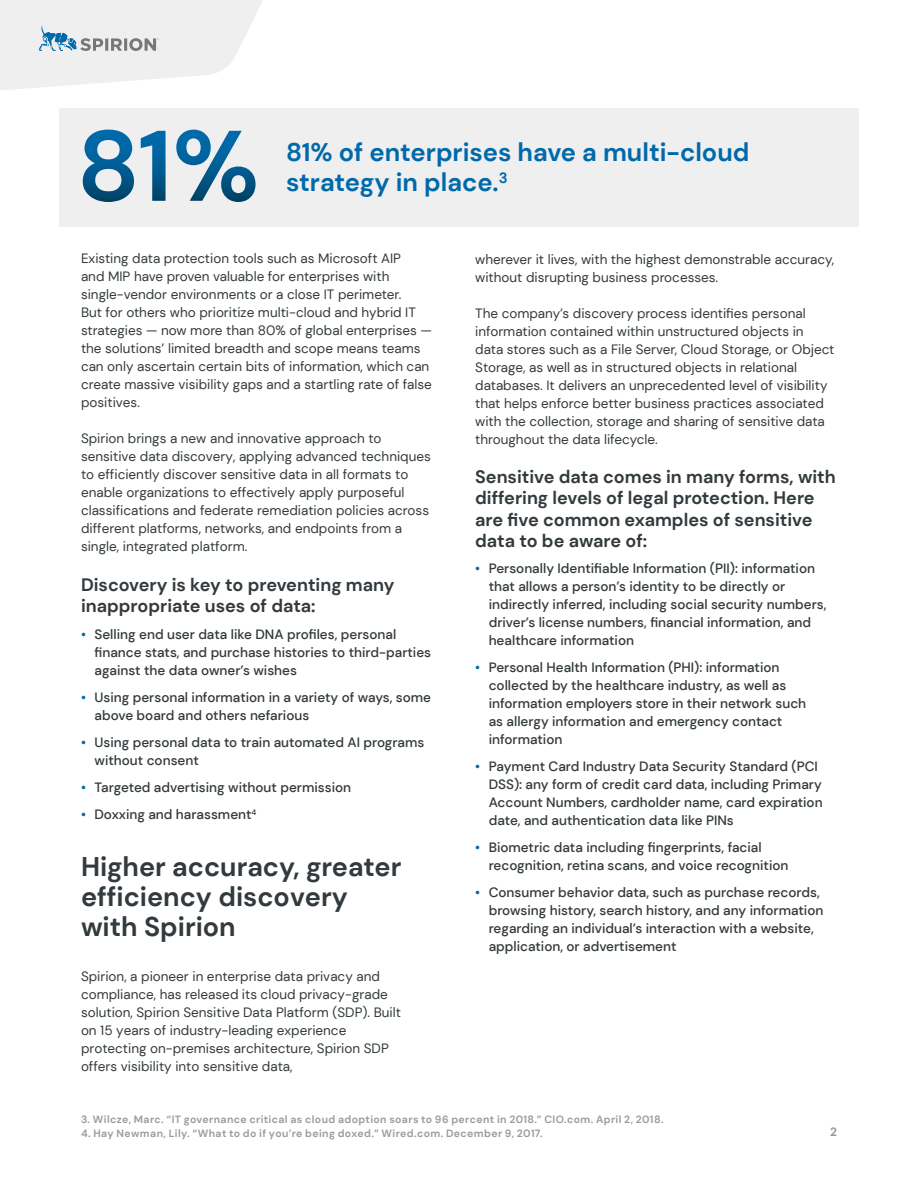
<style>
.page{position:relative;width:918px;height:1188px;background:#fff}
.page>*{position:absolute;margin:0;border:0;box-sizing:border-box;transform-origin:0 0}
.t1{font:700 27px/30px "DM Sans";color:#333a3d}
.t2{font:700 25.5px/30px "DM Sans";color:#0069aa}
.t3{font:700 18px/21px "DM Sans";color:#333a3d}
.t4{font:13.5px/18px "DM Sans";color:#333a3d}
.t5{font:500 13.5px/18px "DM Sans";color:#333a3d}
.t6{font:700 12px "DM Sans";color:#939598}
.t7{font:700 10.5px "DM Sans";letter-spacing:.035em;color:#999d9e}
.s1{color:#0069aa}
</style>
<div class="page">
<svg style="left:0;top:0;width:263px;height:90px"></svg>
<div style="left:59px;top:108px;width:800px;height:119px;background:#efeff0"></div>
<svg style="left:83px;top:130px;width:173px;height:72px"></svg>
<h2 class="t2" style="left:286px;top:137px;width:465px">81% of enterprises have a multi-cloud strategy in place.<sup>3</sup></h2>
<p class="t4" style="left:81px;top:249px;width:353px">Existing data protection tools such as Microsoft AIP<br>and MIP have proven valuable for enterprises with single-vendor environments or a close IT perimeter.<br>But for others who prioritize multi-cloud and hybrid IT strategies — now more than 80% of global enterprises — the solutions’ limited breadth and scope means teams can only ascertain certain bits of information, which can create massive visibility gaps and a startling rate of false positives.</p>
<p class="t4" style="left:81px;top:429px;width:351px">Spirion brings a new and innovative approach to sensitive data discovery, applying advanced techniques to efficiently discover sensitive data in all formats to enable organizations to effectively apply purposeful classifications and federate remediation policies across different platforms, networks, and endpoints from a single, integrated platform.</p>
<h3 class="t3" style="left:81px;top:575px;width:315px">Discovery is key to preventing many inappropriate uses of data:</h3>
<p class="t5" style="left:94px;top:626px;width:338px;text-indent:-14px"><span class="s1">•</span> Selling end user data like DNA profiles, personal finance stats, and purchase histories to third-parties against the data owner’s wishes</p>
<p class="t5" style="left:94px;top:689px;width:338px;text-indent:-14px"><span class="s1">•</span> Using personal information in a variety of ways, some above board and others nefarious</p>
<p class="t5" style="left:94px;top:734px;width:331px;text-indent:-14px"><span class="s1">•</span> Using personal data to train automated AI programs without consent</p>
<p class="t5" style="left:81px;top:779px;width:272px"><span class="s1">•</span> Targeted advertising without permission</p>
<p class="t5" style="left:81px;top:806px;width:177px"><span class="s1">•</span> Doxxing and harassment<sup>4</sup></p>
<h1 class="t1" style="left:81px;top:852px;width:322px">Higher accuracy, greater efficiency discovery with Spirion</h1>
<p class="t4" style="left:81px;top:968px;width:322px">Spirion, a pioneer in enterprise data privacy and compliance, has released its cloud privacy-grade solution, Spirion Sensitive Data Platform (SDP). Built on 15 years of industry-leading experience protecting on-premises architecture, Spirion SDP offers visibility into sensitive data,</p>
<p class="t4" style="left:475px;top:251px;width:361px">wherever it lives, with the highest demonstrable accuracy, without disrupting business processes.</p>
<p class="t4" style="left:475px;top:305px;width:361px">The company’s discovery process identifies personal information contained within unstructured objects in data stores such as a File Server, Cloud Storage, or Object Storage, as well as in structured objects in relational databases. It delivers an unprecedented level of visibility that helps enforce better business practices associated with the collection, storage and sharing of sensitive data throughout the data lifecycle.</p>
<h3 class="t3" style="left:475px;top:467px;width:362px">Sensitive data comes in many forms, with differing levels of legal protection. Here are five common examples of sensitive data to be aware of:</h3>
<p class="t5" style="left:489px;top:560px;width:339px;text-indent:-14px"><span class="s1">•</span> Personally Identifiable Information (PII): information that allows a person’s identity to be directly or indirectly inferred, including social security numbers, driver’s license numbers, financial information, and healthcare information</p>
<p class="t5" style="left:489px;top:659px;width:319px;text-indent:-14px"><span class="s1">•</span> Personal Health Information (PHI): information collected by the healthcare industry, as well as information employers store in their network such as allergy information and emergency contact information</p>
<p class="t5" style="left:489px;top:758px;width:336px;text-indent:-14px"><span class="s1">•</span> Payment Card Industry Data Security Standard (PCI DSS): any form of credit card data, including Primary Account Numbers, cardholder name, card expiration date, and authentication data like PINs</p>
<p class="t5" style="left:489px;top:839px;width:301px;text-indent:-14px"><span class="s1">•</span> Biometric data including fingerprints, facial recognition, retina scans, and voice recognition</p>
<p class="t5" style="left:489px;top:884px;width:336px;text-indent:-14px"><span class="s1">•</span> Consumer behavior data, such as purchase records, browsing history, search history, and any information regarding an individual’s interaction with a website, application, or advertisement</p>
<p class="t7" style="left:81px;top:1113px;width:584px">3. Wilcze, Marc. “IT governance critical as cloud adoption soars to 96 percent in 2018.” CIO.com. April 2, 2018.</p>
<p class="t7" style="left:81px;top:1126px;width:463px">4. Hay Newman, Lily. “What to do if you’re being doxed.” Wired.com. December 9, 2017.</p>
<p class="t6" style="left:830px;top:1124px;width:8px">2</p>
</div>
